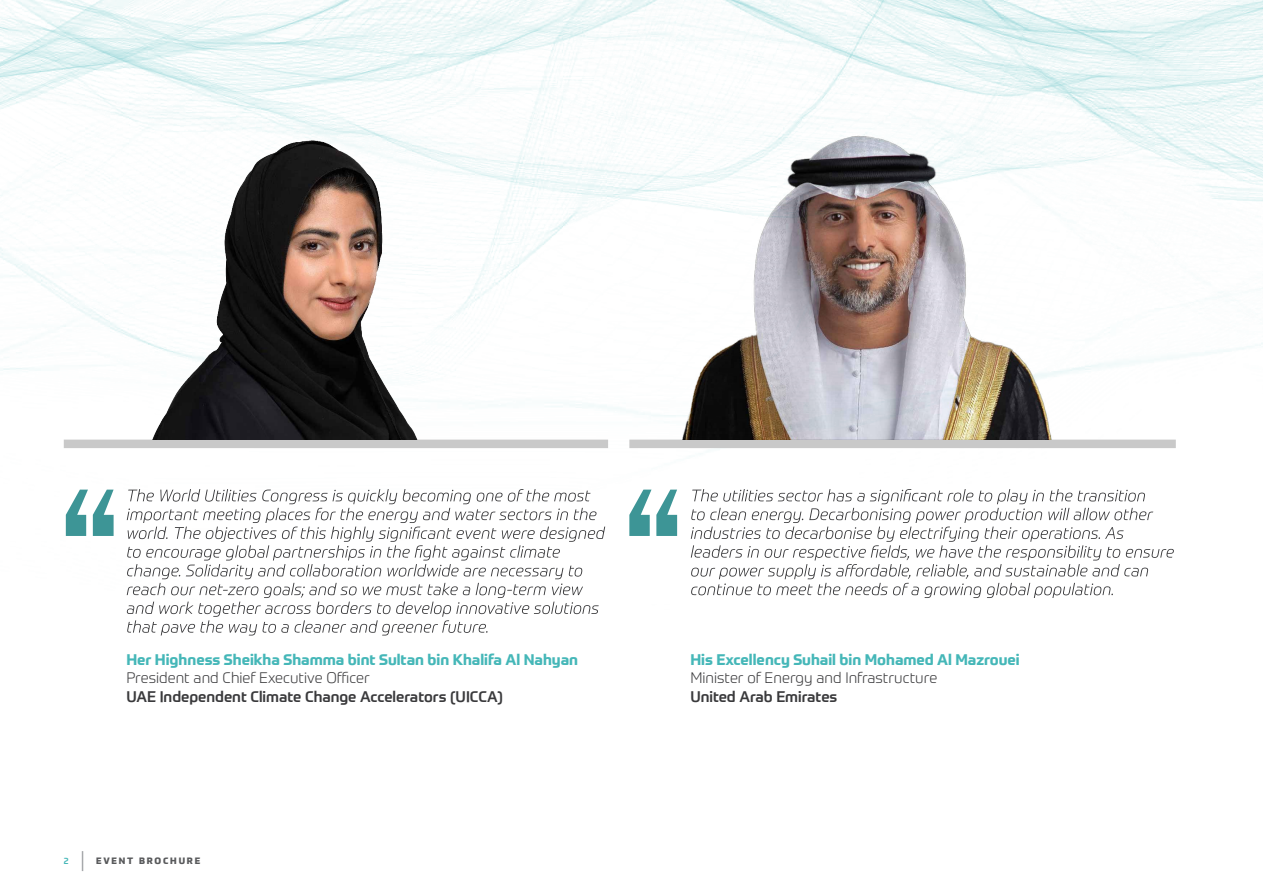
<style>
.page{position:relative;width:1263px;height:893px;background:#fff}
.page>*{position:absolute;margin:0;border:0;box-sizing:border-box;transform-origin:0 0}
.t1{font:700 15px "Prometo W02";color:#45b7b8}
.t2{font:300 15px "Prometo W04";color:#3a3a3c}
.t3{font:500 15px "Prometo";color:#3a3a3c}
.t4{font:800 9px "Prometo";letter-spacing:.2em;color:#58595b}
.t5{font:500 9px "Prometo";color:#45b7b8}
</style>
<div class="page">
<svg style="left:82px;top:851px;width:1px;height:20px"></svg>
<img style="left:0;top:0;width:1263px;height:613px">
<div style="left:64px;top:440px;width:544px;height:8px;background:#c9c9c9"></div>
<img style="left:150px;top:137px;width:286px;height:303px">
<svg style="left:127px;top:489px;width:478px;height:146px"></svg>
<svg style="left:66px;top:490px;width:48px;height:46px"></svg>
<div style="left:629px;top:440px;width:547px;height:8px;background:#c9c9c9"></div>
<svg style="left:629px;top:490px;width:48px;height:46px"></svg>
<svg style="left:691px;top:489px;width:483px;height:109px"></svg>
<img style="left:653px;top:125px;width:422px;height:315px">
<p class="t1" style="left:126px;top:650px;width:453px">Her Highness Sheikha Shamma bint Sultan bin Khalifa Al Nahyan</p>
<p class="t2" style="left:126px;top:669px;width:245px">President and Chief Executive Officer</p>
<p class="t3" style="left:126px;top:687px;width:378px">UAE Independent Climate Change Accelerators (UICCA)</p>
<p class="t5" style="left:64px;top:855px;width:6px">2</p>
<p class="t4" style="left:96px;top:855px;width:106px">EVENT BROCHURE</p>
<p class="t1" style="left:690px;top:650px;width:331px">His Excellency Suhail bin Mohamed Al Mazrouei</p>
<p class="t2" style="left:690px;top:669px;width:248px">Minister of Energy and Infrastructure</p>
<p class="t3" style="left:690px;top:687px;width:149px">United Arab Emirates</p>
</div>
